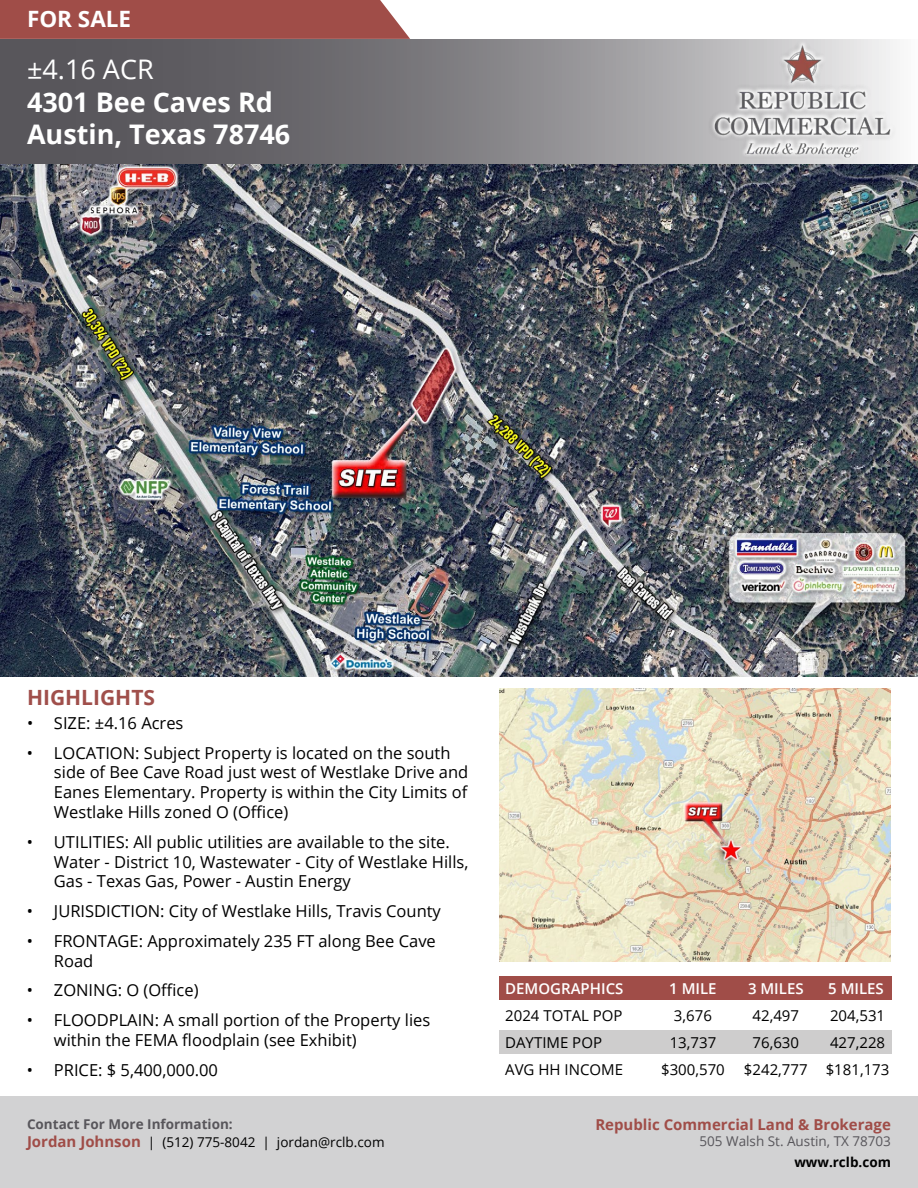
<style>
.page{position:relative;width:918px;height:1188px;background:#fff}
.page>*{position:absolute;margin:0;border:0;box-sizing:border-box;transform-origin:0 0}
.t1{font:700 27px/32.4px "Open Sans";color:#fff}
.t2{font:27px "Open Sans";color:#fff}
.t3{font:700 22.5px "Open Sans";color:#fff}
.t4{font:700 21px "Open Sans";color:#a04f4b}
.t5{font:16.5px/19.8px "Open Sans";color:#000}
.t6{font:15px/27px "Open Sans";color:#000}
.t7{font:700 15px "Open Sans";color:#a04d48}
.t8{font:600 15px "Open Sans";color:#fff}
.t9{font:13.5px/18px "Open Sans";color:#000}
.t10{font:13.5px "Open Sans";color:#58565b}
.t11{font:700 13.5px "Open Sans";color:#000}
.s1{font-weight:700;color:#58565b}
.s2{font-weight:700;font-size:15px;color:#a04d48}
</style>
<div class="page">
<svg style="left:0;top:39px;width:658px;height:126px;background:#727175"></svg>
<div style="left:0;top:1096px;width:918px;height:92px;background:#d2d2d3"></div>
<div style="left:0;top:0;width:410px;height:39px;background:#a04d48"></div>
<div style="left:500px;top:976px;width:392px;height:24px;background:#a04d48"></div>
<div style="left:500px;top:1030px;width:392px;height:24px;background:#cecdcd"></div>
<img style="left:0;top:165px;width:918px;height:511px">
<img style="left:500px;top:689px;width:391px;height:272px">
<img style="left:658px;top:39px;width:260px;height:141px">
<h2 class="t3" style="left:27px;top:3px;width:106px">FOR SALE</h2>
<h1 class="t2" style="left:27px;top:51px;width:128px">±4.16 ACR</h1>
<h1 class="t1" style="left:27px;top:85px;width:265px">4301 Bee Caves Rd<br>Austin, Texas 78746</h1>
<p class="t4" style="left:27px;top:682px;width:130px">HIGHLIGHTS</p>
<p class="t5" style="left:27px;top:713px;width:158px">• SIZE: ±4.16 Acres</p>
<p class="t5" style="left:54px;top:742px;width:416px;text-indent:-27px">• LOCATION: Subject Property is located on the south side of Bee Cave Road just west of Westlake Drive and Eanes Elementary. Property is within the City Limits of Westlake Hills zoned O (Office)</p>
<p class="t5" style="left:54px;top:831px;width:416px;text-indent:-27px">• UTILITIES: All public utilities are available to the site.<br>Water - District 10, Wastewater - City of Westlake Hills,<br>Gas - Texas Gas, Power - Austin Energy</p>
<p class="t5" style="left:27px;top:901px;width:415px">• JURISDICTION: City of Westlake Hills, Travis County</p>
<p class="t5" style="left:54px;top:931px;width:383px;text-indent:-27px">• FRONTAGE: Approximately 235 FT along Bee Cave<br>Road</p>
<p class="t5" style="left:27px;top:980px;width:173px">• ZONING: O (Office)</p>
<p class="t5" style="left:54px;top:1010px;width:378px;text-indent:-27px">• FLOODPLAIN: A small portion of the Property lies within the FEMA floodplain (see Exhibit)</p>
<p class="t5" style="left:27px;top:1059px;width:193px">• PRICE: $ 5,400,000.00</p>
<p class="t9" style="left:27px;top:1115px;width:359px"><span class="s1">Contact For More Information:<br></span><span class="s2">Jordan Johnson</span> | (512) 775-8042 | jordan@rclb.com</p>
<p class="t8" style="left:505px;top:979px;width:120px">DEMOGRAPHICS</p>
<p class="t8" style="left:669px;top:979px;width:49px">1 MILE</p>
<p class="t8" style="left:748px;top:979px;width:57px">3 MILES</p>
<p class="t8" style="left:828px;top:979px;width:57px">5 MILES</p>
<p class="t6" style="left:505px;top:1002px;width:119px">2024 TOTAL POP<br>DAYTIME POP<br>AVG HH INCOME</p>
<p class="t6" style="left:661px;top:1002px;width:65px;text-align:center">3,676<br>13,737 $300,570</p>
<p class="t6" style="left:744px;top:1002px;width:65px;text-align:center">42,497<br>76,630 $242,777</p>
<p class="t6" style="left:826px;top:1002px;width:65px">204,531<br>427,228 $181,173</p>
<p class="t7" style="left:595px;top:1113px;width:297px">Republic Commercial Land &amp; Brokerage</p>
<p class="t10" style="left:699px;top:1132px;width:193px">505 Walsh St. Austin, TX 78703</p>
<p class="t11" style="left:794px;top:1152px;width:98px">www.rclb.com</p>
</div>
